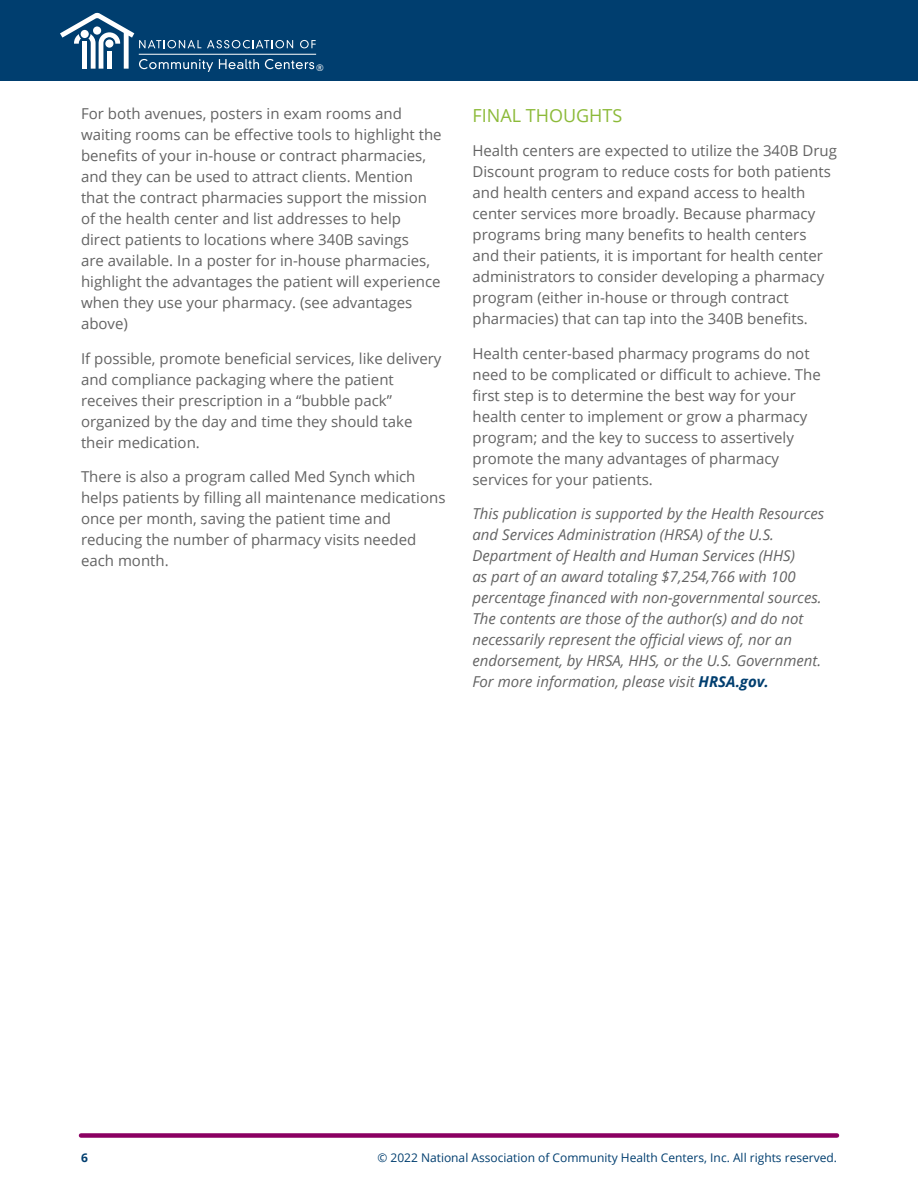
<style>
.page{position:relative;width:918px;height:1188px;background:#fff}
.page>*{position:absolute;margin:0;border:0;box-sizing:border-box;transform-origin:0 0}
.B_HEAD{font:18px "Open Sans";color:#8cba39}
.TEXT{font:15px/21px "Open Sans";color:#636363}
.TEXT-2{font:italic 15px/21px "Open Sans";color:#636363}
.t1{font:12px "Open Sans";color:#003e6f}
.t2{font:700 12px "Open Sans";color:#003e6f}
.t3{font:9.3px "Open Sans";color:#fff}
.s1{font-weight:700;color:#003e6f}
</style>
<div class="page">
<div style="left:81px;top:1133px;width:756px;height:5px;background:#8b0062"></div>
<div style="left:0;top:0;width:918px;height:81px;background:#003e6f"></div>
<svg style="left:60px;top:13px;width:256px;height:59px"></svg>
<hr style="left:139px;top:54px;width:177px;height:1px;background:#fff">
<p class="t3" style="left:316px;top:62px;width:9px">®</p>
<p class="TEXT" style="left:81px;top:103px;width:362px">For both avenues, posters in exam rooms and waiting rooms can be effective tools to highlight the benefits of your in-house or contract pharmacies, and they can be used to attract clients. Mention that the contract pharmacies support the mission of the health center and list addresses to help direct patients to locations where 340B savings<br>are available. In a poster for in-house pharmacies, highlight the advantages the patient will experience when they use your pharmacy. (see advantages above)</p>
<p class="TEXT" style="left:81px;top:348px;width:362px">If possible, promote beneficial services, like delivery and compliance packaging where the patient receives their prescription in a “bubble pack” organized by the day and time they should take their medication.</p>
<p class="TEXT" style="left:81px;top:466px;width:366px">There is also a program called Med Synch which helps patients by filling all maintenance medications once per month, saving the patient time and reducing the number of pharmacy visits needed each month.</p>
<p class="B_HEAD" style="left:472px;top:103px;width:151px">FINAL THOUGHTS</p>
<p class="TEXT" style="left:472px;top:140px;width:366px">Health centers are expected to utilize the 340B Drug Discount program to reduce costs for both patients and health centers and expand access to health center services more broadly. Because pharmacy programs bring many benefits to health centers and their patients, it is important for health center administrators to consider developing a pharmacy program (either in-house or through contract pharmacies) that can tap into the 340B benefits.</p>
<p class="TEXT" style="left:472px;top:342px;width:350px">Health center-based pharmacy programs do not need to be complicated or difficult to achieve. The first step is to determine the best way for your health center to implement or grow a pharmacy program; and the key to success to assertively promote the many advantages of pharmacy services for your patients.</p>
<p class="TEXT-2" style="left:472px;top:503px;width:353px">This publication is supported by the Health Resources and Services Administration (HRSA) of the U.S.<br>Department of Health and Human Services (HHS)<br>as part of an award totaling $7,254,766 with 100 percentage financed with non-governmental sources.<br>The contents are those of the author(s) and do not necessarily represent the official views of, nor an endorsement, by HRSA, HHS, or the U.S. Government.<br>For more information, please visit <span class="s1">HRSA.gov.</span></p>
<p class="t2" style="left:81px;top:1149px;width:8px">6</p>
<p class="t1" style="left:377px;top:1150px;width:461px">© 2022 National Association of Community Health Centers, Inc. All rights reserved.</p>
</div>
